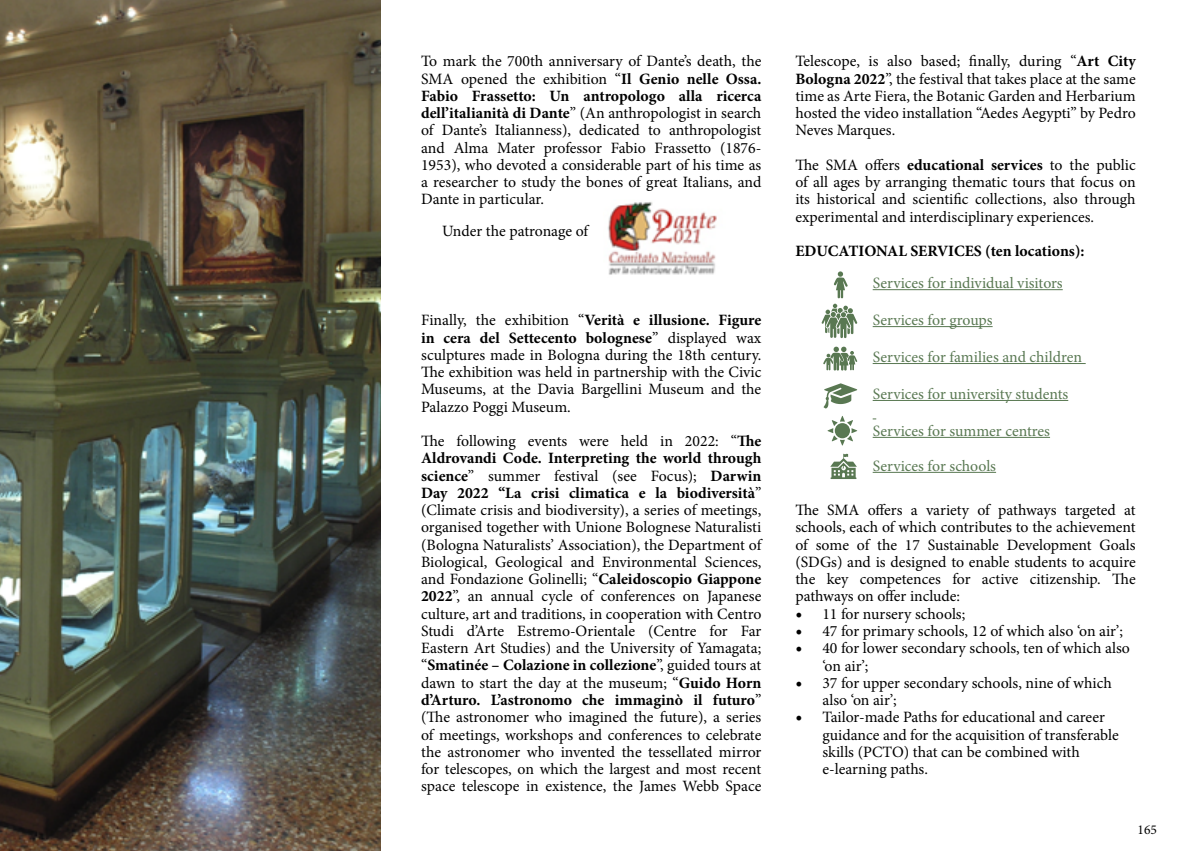
<style>
.page{position:relative;width:1191px;height:851px;background:#fff}
.page>*{position:absolute;margin:0;border:0;box-sizing:border-box;transform-origin:0 0}
.t1{font:15.75px/17.2px "Minion Pro";color:#000;text-align:justify}
.t2{font:15.75px "Minion Pro";color:#597852}
.t3{font:700 15.75px "Minion Pro";color:#000}
.t4{font:13.5px "Minion Pro";color:#000}
.s1{font-weight:700}
.s2{font-size:18px}
</style>
<div class="page">
<hr style="left:872px;top:289px;width:190px;height:1px;background:#597852">
<hr style="left:872px;top:326px;width:120px;height:1px;background:#597852">
<hr style="left:872px;top:363px;width:213px;height:1px;background:#597852">
<hr style="left:872px;top:400px;width:196px;height:1px;background:#597852">
<hr style="left:872px;top:437px;width:178px;height:1px;background:#597852">
<hr style="left:872px;top:472px;width:124px;height:1px;background:#597852">
<svg style="left:821px;top:271px;width:36px;height:67px"></svg>
<svg style="left:823px;top:346px;width:34px;height:24px"></svg>
<svg style="left:823px;top:383px;width:34px;height:25px"></svg>
<svg style="left:827px;top:416px;width:30px;height:29px"></svg>
<svg style="left:830px;top:453px;width:27px;height:26px"></svg>
<img style="left:608px;top:202px;width:109px;height:73px">
<img style="left:0;top:0;width:381px;height:850px">
<p class="t1" style="left:421px;top:53px;width:342px">To mark the 700th anniversary of Dante’s death, the SMA opened the exhibition “<span class="s1">Il Genio nelle Ossa.<br>Fabio Frassetto: Un antropologo alla ricerca dell’italianità di Dante</span>” (An anthropologist in search of Dante’s Italianness), dedicated to anthropologist and Alma Mater professor Fabio Frassetto (1876- 1953), who devoted a considerable part of his time as a researcher to study the bones of great Italians, and Dante in particular.</p>
<p class="t1" style="left:442px;top:223px;width:148px">Under the patronage of</p>
<p class="t1" style="left:421px;top:312px;width:342px">Finally, the exhibition “<span class="s1">Verità e illusione. Figure in cera del Settecento bolognese</span>” displayed wax sculptures made in Bologna during the 18th century.<br>The exhibition was held in partnership with the Civic Museums, at the Davia Bargellini Museum and the Palazzo Poggi Museum.</p>
<p class="t1" style="left:421px;top:432px;width:342px">The following events were held in 2022: “<span class="s1">The Aldrovandi Code. Interpreting the world through science</span>” summer festival (see Focus); <span class="s1">Darwin Day 2022 “La crisi climatica e la biodiversità</span>” (Climate crisis and biodiversity), a series of meetings, organised together with Unione Bolognese Naturalisti (Bologna Naturalists’ Association), the Department of Biological, Geological and Environmental Sciences, and Fondazione Golinelli; “<span class="s1">Caleidoscopio Giappone 2022</span>”, an annual cycle of conferences on Japanese culture, art and traditions, in cooperation with Centro Studi d’Arte Estremo-Orientale (Centre for Far Eastern Art Studies) and the University of Yamagata; “<span class="s1">Smatinée – Colazione in collezione</span>”, guided tours at dawn to start the day at the museum; “<span class="s1">Guido Horn d’Arturo. L’astronomo che immaginò il futuro</span>” (The astronomer who imagined the future), a series of meetings, workshops and conferences to celebrate the astronomer who invented the tessellated mirror for telescopes, on which the largest and most recent space telescope in existence, the James Webb Space</p>
<p class="t1" style="left:795px;top:53px;width:342px">Telescope, is also based; finally, during “<span class="s1">Art City Bologna 2022</span>”, the festival that takes place at the same time as Arte Fiera, the Botanic Garden and Herbarium hosted the video installation “Aedes Aegypti” by Pedro Neves Marques.</p>
<p class="t1" style="left:795px;top:156px;width:342px">The SMA offers <span class="s1">educational services</span> to the public of all ages by arranging thematic tours that focus on its historical and scientific collections, also through experimental and interdisciplinary experiences.</p>
<p class="t3" style="left:795px;top:240px;width:291px">EDUCATIONAL SERVICES (ten locations):</p>
<p class="t2" style="left:872px;top:272px;width:191px">Services for individual visitors</p>
<p class="t2" style="left:872px;top:309px;width:121px">Services for groups</p>
<p class="t2" style="left:872px;top:346px;width:211px">Services for families and children</p>
<p class="t2" style="left:872px;top:383px;width:197px">Services for university students</p>
<p class="t2" style="left:872px;top:420px;width:179px">Services for summer centres</p>
<p class="t2" style="left:872px;top:455px;width:125px">Services for schools</p>
<p class="t1" style="left:795px;top:501px;width:342px">The SMA offers a variety of pathways targeted at schools, each of which contributes to the achievement of some of the 17 Sustainable Development Goals (SDGs) and is designed to enable students to acquire the key competences for active citizenship. The pathways on offer include:</p>
<p class="t1" style="left:795px;top:605px;width:171px"><span class="s2">•</span> 11 for nursery schools;</p>
<p class="t1" style="left:795px;top:622px;width:329px"><span class="s2">•</span> 47 for primary schools, 12 of which also ‘on air’;</p>
<p class="t1" style="left:822px;top:639px;width:309px;text-indent:-27px"><span class="s2">•</span> 40 for lower secondary schools, ten of which also ‘on air’;</p>
<p class="t1" style="left:822px;top:674px;width:291px;text-indent:-27px"><span class="s2">•</span> 37 for upper secondary schools, nine of which also ‘on air’;</p>
<p class="t1" style="left:822px;top:708px;width:298px;text-align:left;text-indent:-27px"><span class="s2">•</span> Tailor-made Paths for educational and career guidance and for the acquisition of transferable skills (PCTO) that can be combined with e-learning paths.</p>
<p class="t4" style="left:1137px;top:820px;width:21px">165</p>
</div>
